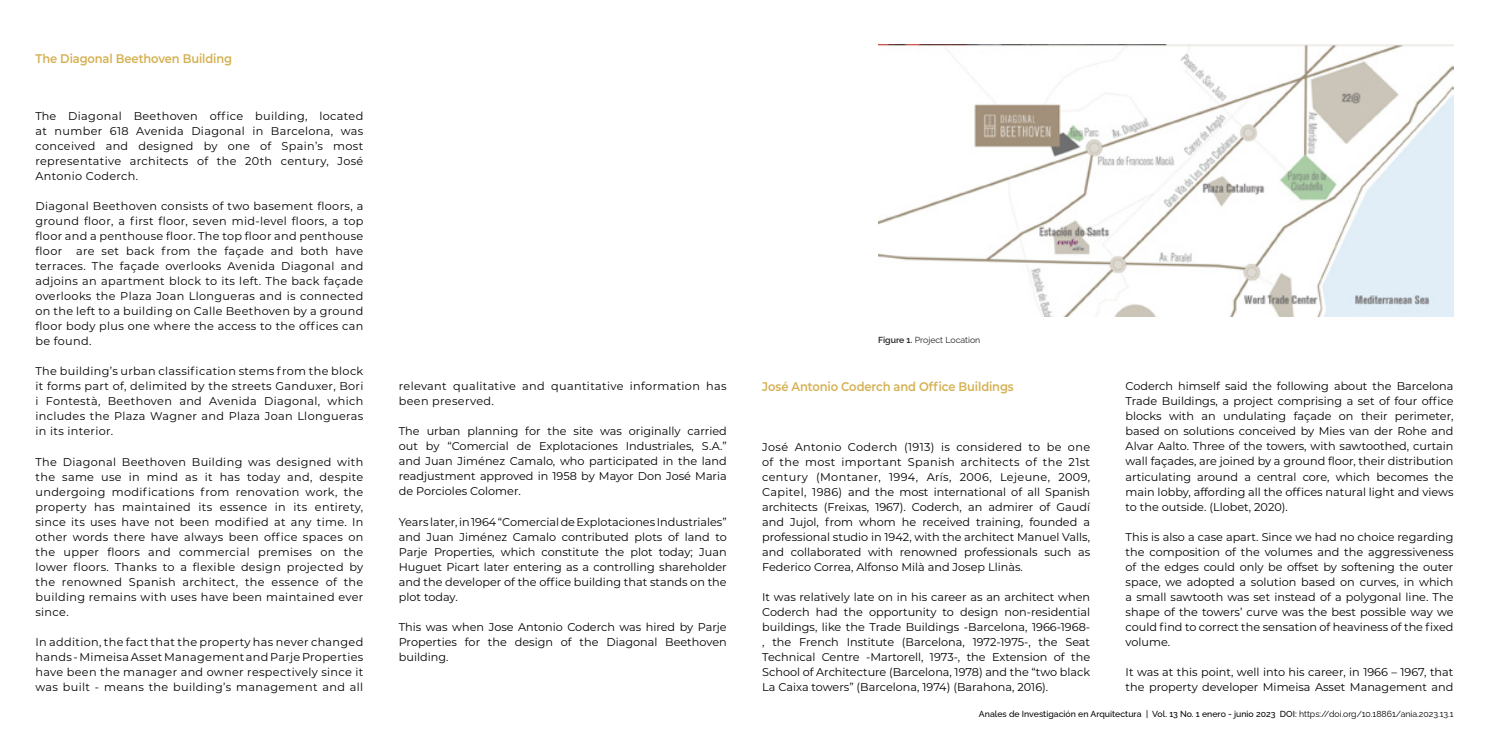
<style>
.page{position:relative;width:1489px;height:745px;background:#fff}
.page>*{position:absolute;margin:0;border:0;box-sizing:border-box;transform-origin:0 0}
.t1{font:600 12.5px "Montserrat";letter-spacing:-.01em;color:#d6b153;scale:.92 1}
.t2{font:11.25px/15px "Montserrat";color:#000;text-align:justify}
.t3{font:11.25px/15px "Montserrat";letter-spacing:.03em;color:#000}
.t4{font:500 8.75px "Raleway";color:#000}
.t5{font:8.75px "Raleway";color:#222}
.s1{font-weight:600}
.s2{font-weight:400}
</style>
<div class="page">
<img style="left:878px;top:44px;width:575px;height:273px">
<p class="t1" style="left:35px;top:49px;width:215px">The Diagonal Beethoven Building</p>
<p class="t2" style="left:35px;top:108px;width:329px">The Diagonal Beethoven office building, located at number 618 Avenida Diagonal in Barcelona, was conceived and designed by one of Spain’s most representative architects of the 20th century, José Antonio Coderch.</p>
<p class="t2" style="left:35px;top:198px;width:329px">Diagonal Beethoven consists of two basement floors, a ground floor, a first floor, seven mid-level floors, a top floor and a penthouse floor. The top floor and penthouse floor are set back from the façade and both have terraces. The façade overlooks Avenida Diagonal and adjoins an apartment block to its left. The back façade overlooks the Plaza Joan Llongueras and is connected on the left to a building on Calle Beethoven by a ground floor body plus one where the access to the offices can be found.</p>
<p class="t2" style="left:35px;top:363px;width:329px">The building’s urban classification stems from the block it forms part of, delimited by the streets Ganduxer, Bori i Fontestà, Beethoven and Avenida Diagonal, which includes the Plaza Wagner and Plaza Joan Llongueras in its interior.</p>
<p class="t2" style="left:35px;top:453px;width:329px">The Diagonal Beethoven Building was designed with the same use in mind as it has today and, despite undergoing modifications from renovation work, the property has maintained its essence in its entirety, since its uses have not been modified at any time. In other words there have always been office spaces on the upper floors and commercial premises on the lower floors. Thanks to a flexible design projected by the renowned Spanish architect, the essence of the building remains with uses have been maintained ever since.</p>
<p class="t2" style="left:35px;top:633px;width:329px">In addition, the fact that the property has never changed hands - Mimeisa Asset Management and Parje Properties have been the manager and owner respectively since it was built - means the building’s management and all</p>
<p class="t3" style="left:399px;top:378px;width:329px">relevant qualitative and quantitative information has been preserved.</p>
<p class="t2" style="left:399px;top:423px;width:329px">The urban planning for the site was originally carried out by “Comercial de Explotaciones Industriales, S.A.” and Juan Jiménez Camalo, who participated in the land readjustment approved in 1958 by Mayor Don José Maria de Porcioles Colomer.</p>
<p class="t2" style="left:399px;top:513px;width:329px">Years later, in 1964 “Comercial de Explotaciones Industriales” and Juan Jiménez Camalo contributed plots of land to Parje Properties, which constitute the plot today; Juan Huguet Picart later entering as a controlling shareholder and the developer of the office building that stands on the plot today.</p>
<p class="t2" style="left:399px;top:618px;width:329px">This was when Jose Antonio Coderch was hired by Parje Properties for the design of the Diagonal Beethoven building.</p>
<p class="t5" style="left:878px;top:333px;width:104px"><span class="s1">Figure 1.</span> Project Location</p>
<p class="t1" style="left:762px;top:377px;width:275px">José Antonio Coderch and Office Buildings</p>
<p class="t2" style="left:762px;top:438px;width:329px">José Antonio Coderch (1913) is considered to be one of the most important Spanish architects of the 21st century (Montaner, 1994, Arís, 2006, Lejeune, 2009, Capitel, 1986) and the most international of all Spanish architects (Freixas, 1967). Coderch, an admirer of Gaudí and Jujol, from whom he received training, founded a professional studio in 1942, with the architect Manuel Valls, and collaborated with renowned professionals such as Federico Correa, Alfonso Milà and Josep Llinàs.</p>
<p class="t2" style="left:762px;top:588px;width:329px">It was relatively late on in his career as an architect when Coderch had the opportunity to design non-residential buildings, like the Trade Buildings -Barcelona, 1966-1968- , the French Institute (Barcelona, 1972-1975-, the Seat Technical Centre -Martorell, 1973-, the Extension of the School of Architecture (Barcelona, 1978) and the “two black La Caixa towers” (Barcelona, 1974) (Barahona, 2016).</p>
<p class="t2" style="left:1125px;top:378px;width:329px">Coderch himself said the following about the Barcelona Trade Buildings, a project comprising a set of four office blocks with an undulating façade on their perimeter, based on solutions conceived by Mies van der Rohe and Alvar Aalto. Three of the towers, with sawtoothed, curtain wall façades, are joined by a ground floor, their distribution articulating around a central core, which becomes the main lobby, affording all the offices natural light and views to the outside. (Llobet, 2020).</p>
<p class="t2" style="left:1125px;top:528px;width:329px">This is also a case apart. Since we had no choice regarding the composition of the volumes and the aggressiveness of the edges could only be offset by softening the outer space, we adopted a solution based on curves, in which a small sawtooth was set instead of a polygonal line. The shape of the towers’ curve was the best possible way we could find to correct the sensation of heaviness of the fixed volume.</p>
<p class="t2" style="left:1125px;top:663px;width:329px">It was at this point, well into his career, in 1966 – 1967, that the property developer Mimeisa Asset Management and</p>
<p class="t4" style="left:978px;top:706px;width:476px">Anales de Investigación en Arquitectura | Vol. 13 No. 1 enero - junio 2023 DOI: <span class="s2">https://doi.org/10.18861/ania.2023.13.1</span></p>
</div>
